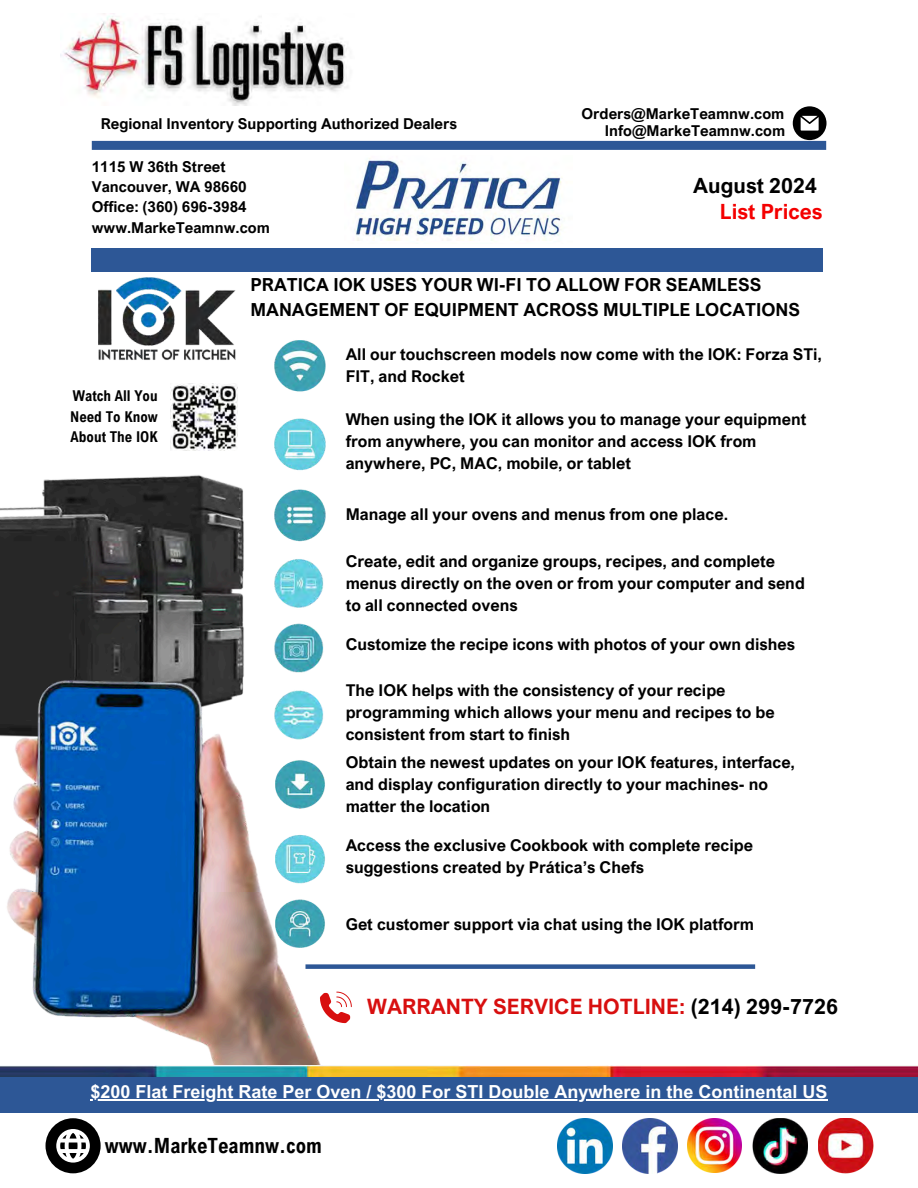
<style>
.page{position:relative;width:918px;height:1188px;background:#fff}
.page>*{position:absolute;margin:0;border:0;box-sizing:border-box;transform-origin:0 0}
.t1{font:700 21.15px "Arial Nova";color:#d80f0f}
.t2{font:700 21px "Arial Nova Cond";color:#000}
.t3{font:700 21px "Arial Nova";color:#000}
.t4{font:700 21px "Arial Nova";color:#f40000}
.t5{font:700 18px/24.8px "Arial Nova";color:#000}
.t6{font:700 18px "Arial MT Pro";color:#fff}
.t7{font:700 16.2px/21.9px "Arial Nova";color:#000}
.t8{font:700 15px "Arial Nova";color:#000}
.t9{font:700 15px/20.2px "Arial Nova Cond";color:#000;text-align:justify}
.s1{color:#000}
</style>
<div class="page">
<img style="left:60px;top:16px;width:288px;height:89px">
<div style="left:92px;top:141px;width:734px;height:9px;background:#2d5796"></div>
<svg style="left:793px;top:106px;width:34px;height:34px"></svg>
<img style="left:355px;top:158px;width:207px;height:83px">
<div style="left:92px;top:248px;width:731px;height:24px;background:#2d5796"></div>
<div style="left:0;top:1077px;width:918px;height:36px;background:#2d5796"></div>
<img style="left:0;top:448px;width:244px;height:214px">
<img style="left:557px;top:1118px;width:55px;height:55px">
<img style="left:623px;top:1118px;width:55px;height:55px">
<img style="left:688px;top:1118px;width:54px;height:54px">
<img style="left:752px;top:1118px;width:56px;height:55px">
<img style="left:818px;top:1118px;width:55px;height:55px">
<svg style="left:46px;top:1118px;width:55px;height:55px"></svg>
<img style="left:98px;top:277px;width:138px;height:83px">
<img style="left:274px;top:559px;width:50px;height:103px">
<img style="left:274px;top:340px;width:51px;height:202px">
<img style="left:171px;top:384px;width:66px;height:66px">
<img style="left:0;top:662px;width:352px;height:403px">
<img style="left:0;top:1065px;width:918px;height:11px">
<div style="left:305px;top:964px;width:450px;height:5px;background:#2d5796"></div>
<svg style="left:320px;top:992px;width:31px;height:31px"></svg>
<hr style="left:90px;top:1099px;width:738px;height:1px;background:#fff">
<p class="t8" style="left:101px;top:114px;width:358px">Regional Inventory Supporting Authorized Dealers</p>
<p class="t8" style="left:92px;top:157px;width:135px">1115 W 36th Street</p>
<p class="t8" style="left:92px;top:177px;width:157px">Vancouver, WA 98660</p>
<p class="t8" style="left:92px;top:198px;width:157px">Office: (360) 696-3984</p>
<p class="t8" style="left:92px;top:218px;width:180px">www.MarkeTeamnw.com</p>
<p class="t8" style="left:581px;top:104px;width:204px">Orders@MarkeTeamnw.com</p>
<h4 class="t8" style="left:605px;top:122px;width:182px">Info@MarkeTeamnw.com</h4>
<p class="t3" style="left:693px;top:173px;width:125px">August 2024</p>
<h1 class="t4" style="left:720px;top:198px;width:104px">List Prices</h1>
<p class="t9" style="left:70px;top:386px;width:89px">Watch All You Need To Know About The IOK</p>
<p class="t5" style="left:251px;top:272px;width:551px">PRATICA IOK USES YOUR WI-FI TO ALLOW FOR SEAMLESS<br>MANAGEMENT OF EQUIPMENT ACROSS MULTIPLE LOCATIONS</p>
<h3 class="t7" style="left:346px;top:342px;width:478px">All our touchscreen models now come with the IOK: Forza STi,<br>FIT, and Rocket</h3>
<p class="t7" style="left:346px;top:408px;width:462px">When using the IOK it allows you to manage your equipment from anywhere, you can monitor and access IOK from anywhere, PC, MAC, mobile, or tablet</p>
<p class="t7" style="left:346px;top:503px;width:384px">Manage all your ovens and menus from one place.</p>
<p class="t7" style="left:346px;top:550px;width:461px">Create, edit and organize groups, recipes, and complete menus directly on the oven or from your computer and send to all connected ovens</p>
<p class="t7" style="left:346px;top:633px;width:451px">Customize the recipe icons with photos of your own dishes</p>
<p class="t7" style="left:346px;top:679px;width:431px">The IOK helps with the consistency of your recipe programming which allows your menu and recipes to be consistent from start to finish</p>
<p class="t7" style="left:346px;top:751px;width:451px">Obtain the newest updates on your IOK features, interface, and display configuration directly to your machines- no matter the location</p>
<p class="t7" style="left:346px;top:834px;width:409px">Access the exclusive Cookbook with complete recipe suggestions created by Prática’s Chefs</p>
<p class="t7" style="left:346px;top:913px;width:410px">Get customer support via chat using the IOK platform</p>
<p class="t1" style="left:367px;top:993px;width:472px">WARRANTY SERVICE HOTLINE: <span class="s1">(214) 299-7726</span></p>
<p class="t6" style="left:90px;top:1085px;width:739px">$200 Flat Freight Rate Per Oven / $300 For STI Double Anywhere in the Continental US</p>
<h2 class="t2" style="left:105px;top:1132px;width:219px">www.MarkeTeamnw.com</h2>
</div>
